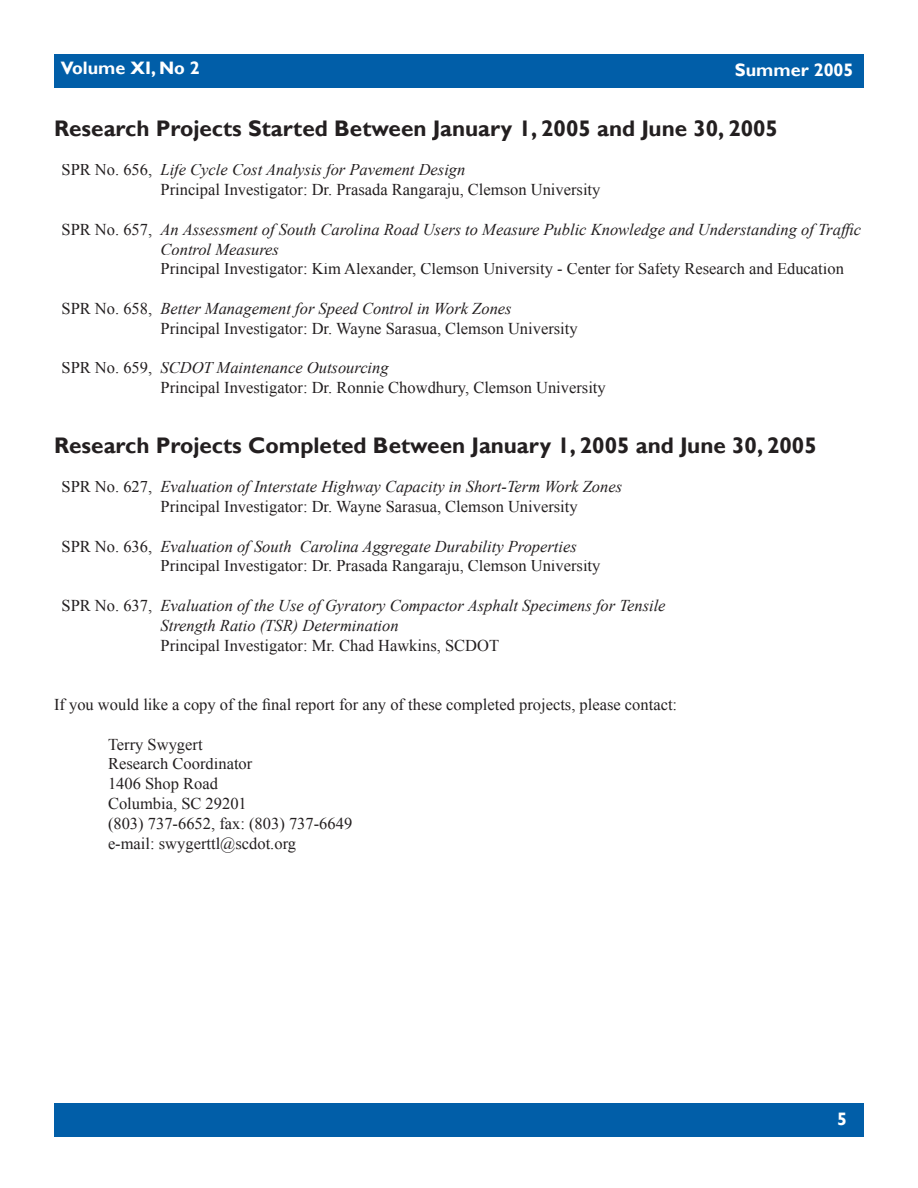
<style>
.page{position:relative;width:918px;height:1188px;background:#fff}
.page>*{position:absolute;margin:0;border:0;box-sizing:border-box;transform-origin:0 0}
.t1{font:700 22.5px "Gill Sans";color:#231f20}
.t2{font:700 18px "Gill Sans";color:#fff}
.t3{font:16.5px/19.8px "Times New Roman";color:#231f20}
.t4{font:italic 16.5px/19.8px "Times New Roman";color:#231f20}
.s1{font-style:italic}
.s2{font-style:normal}
</style>
<div class="page">
<div style="left:54px;top:54px;width:810px;height:34px;background:#015ea8"></div>
<div style="left:54px;top:1104px;width:810px;height:33px;background:#015ea8"></div>
<p class="t2" style="left:61px;top:58px;width:140px">Volume XI, No 2</p>
<p class="t2" style="left:735px;top:59px;width:120px">Summer 2005</p>
<h1 class="t1" style="left:54px;top:115px;width:726px">Research Projects Started Between January 1, 2005 and June 30, 2005</h1>
<p class="t3" style="left:160px;top:160px;width:441px;text-indent:-99px">SPR No. 656, <span class="s1">Life Cycle Cost Analysis for Pavement Design<br></span>Principal Investigator: Dr. Prasada Rangaraju, Clemson University</p>
<p class="t4" style="left:160px;top:219px;width:702px;text-indent:-99px"><span class="s2">SPR No. 657,</span> An Assessment of South Carolina Road Users to Measure Public Knowledge and Understanding of Traffic<br>Control Measures</p>
<p class="t3" style="left:160px;top:259px;width:685px">Principal Investigator: Kim Alexander, Clemson University - Center for Safety Research and Education</p>
<p class="t3" style="left:160px;top:298px;width:419px;text-indent:-99px">SPR No. 658, <span class="s1">Better Management for Speed Control in Work Zones<br></span>Principal Investigator: Dr. Wayne Sarasua, Clemson University</p>
<p class="t3" style="left:160px;top:358px;width:447px;text-indent:-99px">SPR No. 659, <span class="s1">SCDOT Maintenance Outsourcing<br></span>Principal Investigator: Dr. Ronnie Chowdhury, Clemson University</p>
<h1 class="t1" style="left:54px;top:432px;width:764px">Research Projects Completed Between January 1, 2005 and June 30, 2005</h1>
<p class="t3" style="left:160px;top:477px;width:463px;text-indent:-99px">SPR No. 627, <span class="s1">Evaluation of Interstate Highway Capacity in Short-Term Work Zones<br></span>Principal Investigator: Dr. Wayne Sarasua, Clemson University</p>
<p class="t3" style="left:160px;top:536px;width:441px;text-indent:-99px">SPR No. 636, <span class="s1">Evaluation of South Carolina Aggregate Durability Properties<br></span>Principal Investigator: Dr. Prasada Rangaraju, Clemson University</p>
<p class="t4" style="left:160px;top:595px;width:507px;text-indent:-99px"><span class="s2">SPR No. 637,</span> Evaluation of the Use of Gyratory Compactor Asphalt Specimens for Tensile<br>Strength Ratio (TSR) Determination</p>
<p class="t3" style="left:160px;top:635px;width:340px">Principal Investigator: Mr. Chad Hawkins, SCDOT</p>
<p class="t3" style="left:54px;top:694px;width:625px">If you would like a copy of the final report for any of these completed projects, please contact:</p>
<p class="t3" style="left:108px;top:734px;width:246px">Terry Swygert<br>Research Coordinator<br>1406 Shop Road<br>Columbia, SC 29201<br>(803) 737-6652, fax: (803) 737-6649 e-mail: swygerttl@scdot.org</p>
<p class="t2" style="left:837px;top:1109px;width:11px">5</p>
</div>
